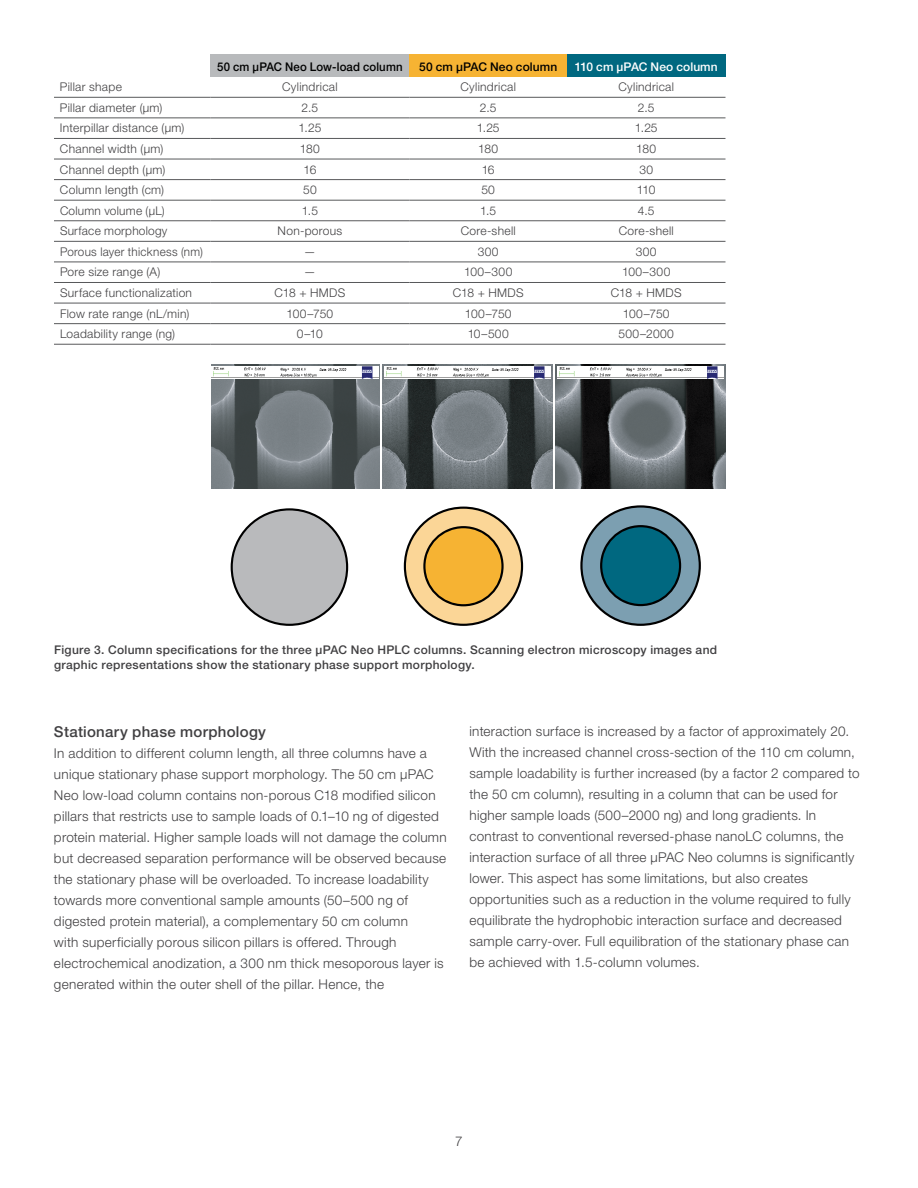
<style>
.page{position:relative;width:918px;height:1188px;background:#fff}
.page>*{position:absolute;margin:0;border:0;box-sizing:border-box;transform-origin:0 0}
.t1{font:500 15px "Helvetica Neue LTW1 G";letter-spacing:.02em;color:#414042}
.t2{font:300 13.5px/21px "Helvetica Neue LTW1 G";letter-spacing:.02em;color:#414042}
.t3{font:300 12px "Helvetica Neue LTW1 G";letter-spacing:.025em;color:#414042}
.t4{font:500 12px/15.8px "Helvetica Neue LTW1 G";letter-spacing:.03em;color:#414042}
.t5{font:500 12px "Helvetica Neue LTW1 G";letter-spacing:.01em;color:#000;scale:.95 1}
.t6{font:500 12px "Helvetica Neue LTW1 G";letter-spacing:.01em;color:#fff}
.t7{font:500 12px "Helvetica Neue LTW1 G";letter-spacing:.01em;color:#000}
</style>
<div class="page">
<svg style="left:231px;top:508px;width:117px;height:118px"></svg>
<svg style="left:404px;top:507px;width:119px;height:119px"></svg>
<svg style="left:580px;top:505px;width:121px;height:121px"></svg>
<img style="left:211px;top:365px;width:168px;height:124px">
<img style="left:383px;top:365px;width:169px;height:124px">
<img style="left:556px;top:365px;width:169px;height:124px">
<img style="left:212px;top:366px;width:166px;height:12px">
<img style="left:384px;top:366px;width:167px;height:12px">
<img style="left:557px;top:366px;width:167px;height:13px">
<div style="left:210px;top:54px;width:200px;height:23px;background:#b8babc"></div>
<div style="left:410px;top:54px;width:157px;height:23px;background:#f6b333"></div>
<div style="left:567px;top:54px;width:159px;height:23px;background:#006880"></div>
<hr style="left:54px;top:97px;width:156px;height:1px;background:#58595b">
<hr style="left:210px;top:97px;width:200px;height:1px;background:#58595b">
<hr style="left:410px;top:97px;width:157px;height:1px;background:#58595b">
<hr style="left:567px;top:97px;width:159px;height:1px;background:#58595b">
<hr style="left:54px;top:118px;width:156px;height:1px;background:#58595b">
<hr style="left:210px;top:118px;width:200px;height:1px;background:#58595b">
<hr style="left:410px;top:118px;width:157px;height:1px;background:#58595b">
<hr style="left:567px;top:118px;width:159px;height:1px;background:#58595b">
<hr style="left:54px;top:138px;width:156px;height:1px;background:#58595b">
<hr style="left:210px;top:138px;width:200px;height:1px;background:#58595b">
<hr style="left:410px;top:138px;width:157px;height:1px;background:#58595b">
<hr style="left:567px;top:138px;width:159px;height:1px;background:#58595b">
<hr style="left:54px;top:159px;width:156px;height:1px;background:#58595b">
<hr style="left:210px;top:159px;width:200px;height:1px;background:#58595b">
<hr style="left:410px;top:159px;width:157px;height:1px;background:#58595b">
<hr style="left:567px;top:159px;width:159px;height:1px;background:#58595b">
<hr style="left:54px;top:179px;width:156px;height:1px;background:#58595b">
<hr style="left:210px;top:179px;width:200px;height:1px;background:#58595b">
<hr style="left:410px;top:179px;width:157px;height:1px;background:#58595b">
<hr style="left:567px;top:179px;width:159px;height:1px;background:#58595b">
<hr style="left:54px;top:200px;width:156px;height:1px;background:#58595b">
<hr style="left:210px;top:200px;width:200px;height:1px;background:#58595b">
<hr style="left:410px;top:200px;width:157px;height:1px;background:#58595b">
<hr style="left:567px;top:200px;width:159px;height:1px;background:#58595b">
<hr style="left:54px;top:221px;width:156px;height:1px;background:#58595b">
<hr style="left:210px;top:221px;width:200px;height:1px;background:#58595b">
<hr style="left:410px;top:221px;width:157px;height:1px;background:#58595b">
<hr style="left:567px;top:221px;width:159px;height:1px;background:#58595b">
<hr style="left:54px;top:241px;width:156px;height:1px;background:#58595b">
<hr style="left:210px;top:241px;width:200px;height:1px;background:#58595b">
<hr style="left:410px;top:241px;width:157px;height:1px;background:#58595b">
<hr style="left:567px;top:241px;width:159px;height:1px;background:#58595b">
<hr style="left:54px;top:262px;width:156px;height:1px;background:#58595b">
<hr style="left:210px;top:262px;width:200px;height:1px;background:#58595b">
<hr style="left:410px;top:262px;width:157px;height:1px;background:#58595b">
<hr style="left:567px;top:262px;width:159px;height:1px;background:#58595b">
<hr style="left:54px;top:282px;width:156px;height:1px;background:#58595b">
<hr style="left:210px;top:282px;width:200px;height:1px;background:#58595b">
<hr style="left:410px;top:282px;width:157px;height:1px;background:#58595b">
<hr style="left:567px;top:282px;width:159px;height:1px;background:#58595b">
<hr style="left:54px;top:303px;width:156px;height:1px;background:#58595b">
<hr style="left:210px;top:303px;width:200px;height:1px;background:#58595b">
<hr style="left:410px;top:303px;width:157px;height:1px;background:#58595b">
<hr style="left:567px;top:303px;width:159px;height:1px;background:#58595b">
<hr style="left:54px;top:323px;width:156px;height:1px;background:#58595b">
<hr style="left:210px;top:323px;width:200px;height:1px;background:#58595b">
<hr style="left:410px;top:323px;width:157px;height:1px;background:#58595b">
<hr style="left:567px;top:323px;width:159px;height:1px;background:#58595b">
<hr style="left:54px;top:344px;width:156px;height:1px;background:#58595b">
<hr style="left:210px;top:344px;width:200px;height:1px;background:#58595b">
<hr style="left:410px;top:344px;width:157px;height:1px;background:#58595b">
<hr style="left:567px;top:344px;width:159px;height:1px;background:#58595b">
<p class="t5" style="left:217px;top:59px;width:197px">50 cm µPAC Neo Low-load column</p>
<p class="t7" style="left:419px;top:59px;width:139px">50 cm µPAC Neo column</p>
<p class="t6" style="left:575px;top:59px;width:145px">110 cm µPAC Neo column</p>
<p class="t3" style="left:60px;top:80px;width:63px">Pillar shape</p>
<p class="t3" style="left:282px;top:80px;width:57px">Cylindrical</p>
<p class="t3" style="left:460px;top:80px;width:57px">Cylindrical</p>
<p class="t3" style="left:618px;top:80px;width:57px">Cylindrical</p>
<p class="t3" style="left:60px;top:100px;width:104px">Pillar diameter (µm)</p>
<p class="t3" style="left:302px;top:100px;width:18px">2.5</p>
<p class="t3" style="left:480px;top:100px;width:18px">2.5</p>
<p class="t3" style="left:638px;top:100px;width:18px">2.5</p>
<p class="t3" style="left:60px;top:121px;width:126px">Interpillar distance (µm)</p>
<p class="t3" style="left:298px;top:121px;width:24px">1.25</p>
<p class="t3" style="left:477px;top:121px;width:24px">1.25</p>
<p class="t3" style="left:635px;top:121px;width:24px">1.25</p>
<p class="t3" style="left:60px;top:141px;width:105px">Channel width (µm)</p>
<p class="t3" style="left:300px;top:141px;width:21px">180</p>
<p class="t3" style="left:478px;top:141px;width:21px">180</p>
<p class="t3" style="left:636px;top:141px;width:21px">180</p>
<p class="t3" style="left:60px;top:162px;width:107px">Channel depth (µm)</p>
<p class="t3" style="left:303px;top:162px;width:14px">16</p>
<p class="t3" style="left:482px;top:162px;width:14px">16</p>
<p class="t3" style="left:639px;top:162px;width:15px">30</p>
<p class="t3" style="left:60px;top:183px;width:106px">Column length (cm)</p>
<p class="t3" style="left:303px;top:183px;width:15px">50</p>
<p class="t3" style="left:481px;top:183px;width:15px">50</p>
<p class="t3" style="left:637px;top:183px;width:20px">110</p>
<p class="t3" style="left:60px;top:203px;width:106px">Column volume (µL)</p>
<p class="t3" style="left:302px;top:203px;width:18px">1.5</p>
<p class="t3" style="left:480px;top:203px;width:18px">1.5</p>
<p class="t3" style="left:638px;top:203px;width:18px">4.5</p>
<p class="t3" style="left:60px;top:224px;width:109px">Surface morphology</p>
<p class="t3" style="left:278px;top:224px;width:66px">Non-porous</p>
<p class="t3" style="left:461px;top:224px;width:57px">Core-shell</p>
<p class="t3" style="left:619px;top:224px;width:57px">Core-shell</p>
<p class="t3" style="left:60px;top:244px;width:144px">Porous layer thickness (nm)</p>
<p class="t3" style="left:304px;top:244px;width:13px">—</p>
<p class="t3" style="left:478px;top:244px;width:22px">300</p>
<p class="t3" style="left:636px;top:244px;width:22px">300</p>
<p class="t3" style="left:60px;top:265px;width:102px">Pore size range (A)</p>
<p class="t3" style="left:304px;top:265px;width:13px">—</p>
<p class="t3" style="left:464px;top:265px;width:50px">100–300</p>
<p class="t3" style="left:622px;top:265px;width:50px">100–300</p>
<p class="t3" style="left:60px;top:285px;width:134px">Surface functionalization</p>
<p class="t3" style="left:275px;top:285px;width:72px">C18 + HMDS</p>
<p class="t3" style="left:453px;top:285px;width:72px">C18 + HMDS</p>
<p class="t3" style="left:611px;top:285px;width:72px">C18 + HMDS</p>
<p class="t3" style="left:60px;top:306px;width:131px">Flow rate range (nL/min)</p>
<p class="t3" style="left:287px;top:306px;width:48px">100–750</p>
<p class="t3" style="left:465px;top:306px;width:48px">100–750</p>
<p class="t3" style="left:623px;top:306px;width:48px">100–750</p>
<p class="t3" style="left:60px;top:327px;width:116px">Loadability range (ng)</p>
<p class="t3" style="left:297px;top:327px;width:27px">0–10</p>
<p class="t3" style="left:468px;top:327px;width:43px">10–500</p>
<p class="t3" style="left:619px;top:327px;width:57px">500–2000</p>
<p class="t4" style="left:54px;top:642px;width:665px">Figure 3. Column specifications for the three µPAC Neo HPLC columns. Scanning electron microscopy images and graphic representations show the stationary phase support morphology.</p>
<p class="t1" style="left:54px;top:722px;width:214px">Stationary phase morphology</p>
<p class="t2" style="left:54px;top:742px;width:394px">In addition to different column length, all three columns have a unique stationary phase support morphology. The 50 cm µPAC Neo low-load column contains non-porous C18 modified silicon pillars that restricts use to sample loads of 0.1–10 ng of digested protein material. Higher sample loads will not damage the column but decreased separation performance will be observed because the stationary phase will be overloaded. To increase loadability towards more conventional sample amounts (50–500 ng of digested protein material), a complementary 50 cm column<br>with superficially porous silicon pillars is offered. Through electrochemical anodization, a 300 nm thick mesoporous layer is generated within the outer shell of the pillar. Hence, the</p>
<p class="t2" style="left:470px;top:720px;width:392px">interaction surface is increased by a factor of approximately 20.<br>With the increased channel cross-section of the 110 cm column, sample loadability is further increased (by a factor 2 compared to the 50 cm column), resulting in a column that can be used for higher sample loads (500–2000 ng) and long gradients. In contrast to conventional reversed-phase nanoLC columns, the interaction surface of all three µPAC Neo columns is significantly lower. This aspect has some limitations, but also creates opportunities such as a reduction in the volume required to fully equilibrate the hydrophobic interaction surface and decreased sample carry-over. Full equilibration of the stationary phase can be achieved with 1.5-column volumes.</p>
<p class="t2" style="left:455px;top:1131px;width:9px">7</p>
</div>
